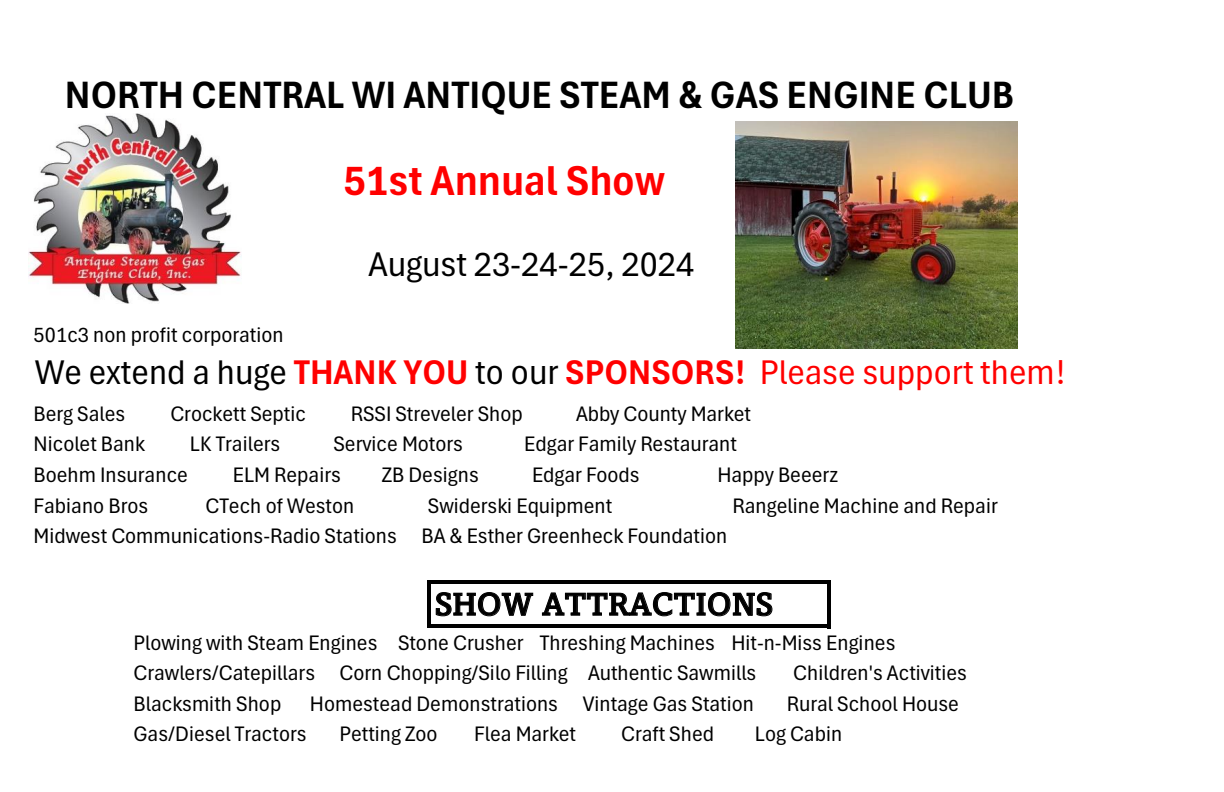
<style>
.page{position:relative;width:1224px;height:792px;background:#fff}
.page>*{position:absolute;margin:0;border:0;box-sizing:border-box;transform-origin:0 0}
.t1{font:44px "Aptos Narrow 2 bc 0000";color:#f00}
.t2{font:40px "Aptos Narrow 2 bc 0000";color:#000}
.t3{font:36px "Aptos Narrow 1900000 5 a 0000";color:#000}
.t4{font:500 32px "Amasis MT Pro";letter-spacing:.005em;color:#000}
.t5{font:22px/30.4px "Aptos Narrow 1900000 5 a 0000";color:#000}
.s1{font-family:"Aptos Narrow 2 bc 0000";color:#f00}
.s2{color:#f00}
</style>
<div class="page">
<hr style="left:427px;top:580px;width:4px;height:48px;background:#000">
<hr style="left:827px;top:584px;width:4px;height:44px;background:#000">
<hr style="left:431px;top:580px;width:400px;height:4px;background:#000">
<hr style="left:431px;top:625px;width:400px;height:3px;background:#000">
<img style="left:29px;top:114px;width:213px;height:190px">
<img style="left:736px;top:121px;width:282px;height:227px">
<p class="t2" style="left:65px;top:68px;width:951px">NORTH CENTRAL WI ANTIQUE STEAM &amp; GAS ENGINE CLUB</p>
<p class="t1" style="left:344px;top:151px;width:322px">51st Annual Show</p>
<p class="t3" style="left:368px;top:239px;width:327px">August 23-24-25, 2024</p>
<p class="t5" style="left:34px;top:319px;width:252px">501c3 non profit corporation</p>
<p class="t3" style="left:35px;top:348px;width:1033px">We extend a huge <span class="s1">THANK YOU</span> to our <span class="s1">SPONSORS!</span> <span class="s2">Please support them!</span></p>
<p class="t5" style="left:34px;top:398px;width:93px">Berg Sales</p>
<p class="t5" style="left:170px;top:398px;width:137px">Crockett Septic</p>
<p class="t5" style="left:351px;top:398px;width:174px">RSSI Streveler Shop</p>
<p class="t5" style="left:576px;top:398px;width:177px">Abby County Market</p>
<p class="t5" style="left:34px;top:428px;width:113px">Nicolet Bank</p>
<p class="t5" style="left:190px;top:428px;width:92px">LK Trailers</p>
<p class="t5" style="left:333px;top:428px;width:131px">Service Motors</p>
<p class="t5" style="left:524px;top:428px;width:214px">Edgar Family Restaurant</p>
<p class="t5" style="left:34px;top:459px;width:156px">Boehm Insurance</p>
<p class="t5" style="left:233px;top:459px;width:109px">ELM Repairs</p>
<p class="t5" style="left:382px;top:459px;width:99px">ZB Designs</p>
<p class="t5" style="left:532px;top:459px;width:109px">Edgar Foods</p>
<p class="t5" style="left:717px;top:459px;width:122px">Happy Beeerz</p>
<p class="t5" style="left:34px;top:489px;width:116px">Fabiano Bros</p>
<p class="t5" style="left:205px;top:489px;width:150px">CTech of Weston</p>
<p class="t5" style="left:428px;top:489px;width:186px">Swiderski Equipment</p>
<p class="t5" style="left:733px;top:489px;width:267px">Rangeline Machine and Repair</p>
<p class="t5" style="left:34px;top:520px;width:695px">Midwest Communications-Radio Stations BA &amp; Esther Greenheck Foundation</p>
<p class="t4" style="left:435px;top:585px;width:340px">SHOW ATTRACTIONS</p>
<p class="t5" style="left:133px;top:626px;width:763px">Plowing with Steam Engines Stone Crusher Threshing Machines Hit-n-Miss Engines<br>Crawlers/Catepillars Corn Chopping/Silo Filling Authentic Sawmills</p>
<p class="t5" style="left:793px;top:657px;width:175px">Children's Activities</p>
<p class="t5" style="left:133px;top:687px;width:149px">Blacksmith Shop</p>
<p class="t5" style="left:310px;top:687px;width:446px">Homestead Demonstrations Vintage Gas Station</p>
<p class="t5" style="left:787px;top:687px;width:174px">Rural School House</p>
<p class="t5" style="left:133px;top:718px;width:175px">Gas/Diesel Tractors</p>
<p class="t5" style="left:339px;top:718px;width:100px">Petting Zoo</p>
<p class="t5" style="left:474px;top:718px;width:103px">Flea Market</p>
<p class="t5" style="left:621px;top:718px;width:95px">Craft Shed</p>
<p class="t5" style="left:755px;top:718px;width:89px">Log Cabin</p>
</div>
